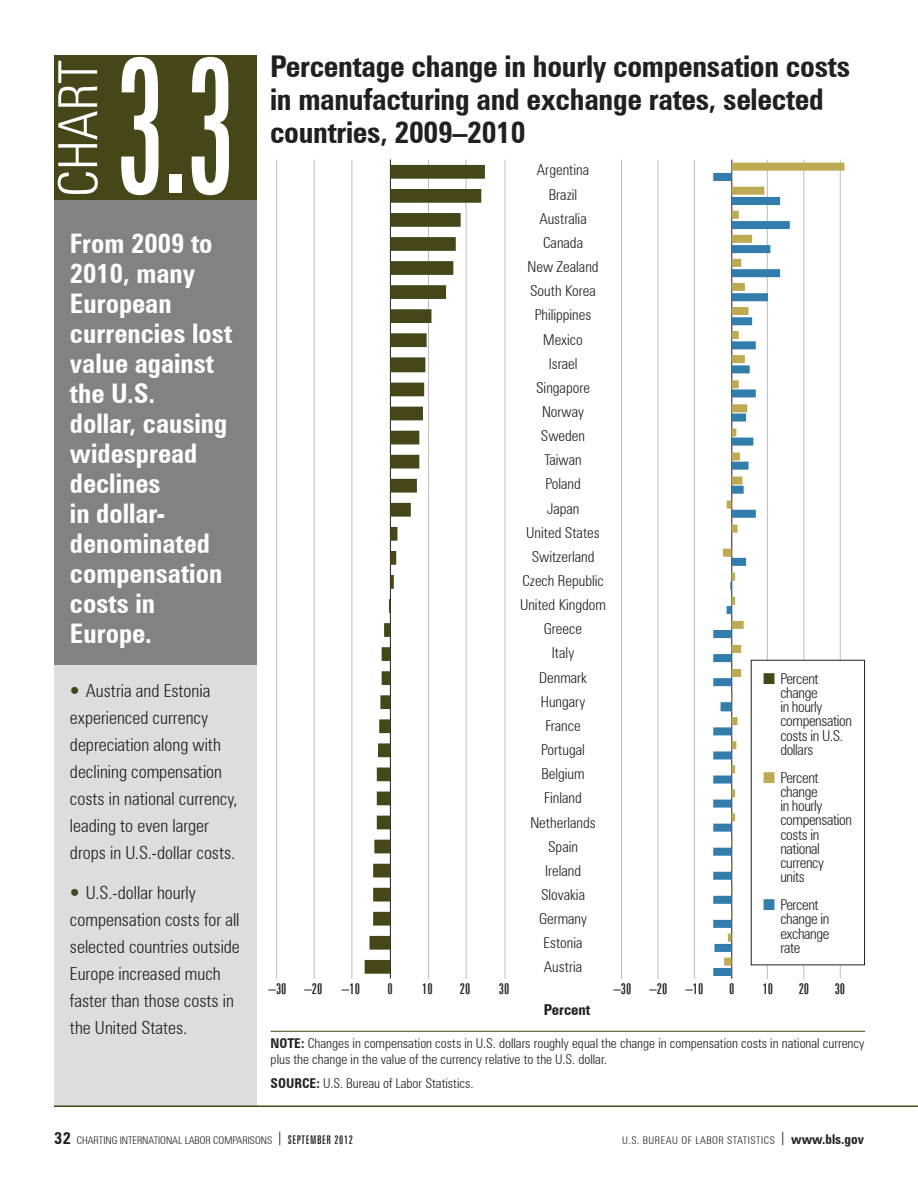
<style>
.page{position:relative;width:918px;height:1188px;background:#fff}
.page>*{position:absolute;margin:0;border:0;box-sizing:border-box;transform-origin:0 0}
.t1{font:extra-condensed 192px "Zurich BT";color:#fff;scale:.75 1}
.t2{font:300 condensed 54px "Zurich BT";color:#fff}
.t3{font:700 condensed 30px/33px "Zurich BT";letter-spacing:-.01em;color:#231f20}
.t4{font:700 condensed 27px/30px "Zurich BT";color:#fff}
.t5{font:300 condensed 18px/27px "Zurich BT";color:#231f20}
.t6{font:300 condensed 15px "Zurich BT";color:#231f20}
.t7{font:300 condensed 15px/14.2px "Zurich BT";letter-spacing:-.025em;color:#231f20}
.Chart_text{font:extra-condensed 15px "Zurich BT";color:#231f20}
.Chart_text-2{font:700 condensed 15px "Zurich BT";color:#231f20}
.t8{font:300 condensed 13.5px/16.5px "Zurich BT";color:#231f20}
.t9{font:300 condensed 10.5px "Zurich BT";color:#231f20}
.t10{font:300 condensed 10.5px "Zurich BT";letter-spacing:.05em;color:#231f20}
.s1{font-weight:700}
.s2{font-weight:700;font-size:16.5px}
.s3{font-weight:400;font-stretch:extra-condensed;font-size:13.5px}
.s4{font-weight:400;font-stretch:extra-condensed;font-size:12px}
.s5{font-weight:700;font-size:13.5px}
</style>
<div class="page">
<div style="left:54px;top:200px;width:202px;height:907px;background:#dcdddf"></div>
<hr style="left:54px;top:1106px;width:864px;height:1px;background:#464619">
<hr style="left:731px;top:160px;width:1px;height:819px;background:#231f20">
<hr style="left:390px;top:160px;width:1px;height:819px;background:#231f20">
<div style="left:54px;top:200px;width:202px;height:465px;background:#808285"></div>
<div style="left:54px;top:55px;width:202px;height:145px;background:#464619"></div>
<hr style="left:271px;top:1031px;width:594px;height:1px;background:#464619">
<hr style="left:621px;top:160px;width:1px;height:819px;background:#bcbdc0">
<hr style="left:658px;top:160px;width:1px;height:819px;background:#bcbdc0">
<hr style="left:694px;top:160px;width:1px;height:819px;background:#bcbdc0">
<hr style="left:767px;top:160px;width:1px;height:819px;background:#bcbdc0">
<hr style="left:803px;top:160px;width:1px;height:819px;background:#bcbdc0">
<hr style="left:840px;top:160px;width:1px;height:819px;background:#bcbdc0">
<svg style="left:723px;top:163px;width:121px;height:803px"></svg>
<svg style="left:713px;top:173px;width:77px;height:803px"></svg>
<hr style="left:276px;top:160px;width:1px;height:819px;background:#bcbdc0">
<hr style="left:314px;top:160px;width:1px;height:819px;background:#bcbdc0">
<hr style="left:352px;top:160px;width:1px;height:819px;background:#bcbdc0">
<hr style="left:428px;top:160px;width:1px;height:819px;background:#bcbdc0">
<hr style="left:466px;top:160px;width:1px;height:819px;background:#bcbdc0">
<hr style="left:505px;top:160px;width:1px;height:819px;background:#bcbdc0">
<svg style="left:365px;top:165px;width:120px;height:809px"></svg>
<div style="left:751px;top:660px;width:114px;height:305px;background:#fff"></div>
<div style="left:751px;top:660px;width:114px;height:305px;border:1px solid #231f20"></div>
<p class="t2" style="left:45px;top:197px;width:138px;rotate:-90deg">CHART</p>
<p class="t1" style="left:115px;top:16px;width:163px">3.3</p>
<p class="t4" style="left:70px;top:228px;width:164px">From 2009 to<br>2010, many<br>European currencies lost value against the U.S.<br>dollar, causing widespread declines<br>in dollar&shy;denominated compensation costs in<br>Europe.</p>
<p class="t5" style="left:70px;top:676px;width:169px;text-indent:16px">Austria and Estonia experienced currency depreciation along with declining compensation costs in national currency, leading to even larger drops in U.S.-dollar costs.</p>
<p class="t5" style="left:70px;top:879px;width:171px;text-indent:16px">U.S.-dollar hourly compensation costs for all selected countries outside<br>Europe increased much faster than those costs in the United States.</p>
<p class="t3" style="left:270px;top:49px;width:582px">Percentage change in hourly compensation costs in manufacturing and exchange rates, selected countries, 2009–2010</p>
<p class="t6" style="left:537px;top:161px;width:54px">Argentina</p>
<p class="t6" style="left:549px;top:185px;width:30px">Brazil</p>
<p class="t6" style="left:539px;top:209px;width:49px">Australia</p>
<p class="t6" style="left:543px;top:234px;width:42px">Canada</p>
<p class="t6" style="left:528px;top:258px;width:73px">New Zealand</p>
<p class="t6" style="left:530px;top:282px;width:67px">South Korea</p>
<p class="t6" style="left:535px;top:306px;width:58px">Philippines</p>
<p class="t6" style="left:543px;top:330px;width:41px">Mexico</p>
<p class="t6" style="left:549px;top:354px;width:30px">Israel</p>
<p class="t6" style="left:536px;top:378px;width:55px">Singapore</p>
<p class="t6" style="left:542px;top:403px;width:43px">Norway</p>
<p class="t6" style="left:541px;top:427px;width:46px">Sweden</p>
<p class="t6" style="left:544px;top:451px;width:39px">Taiwan</p>
<p class="t6" style="left:545px;top:475px;width:37px">Poland</p>
<p class="t6" style="left:547px;top:499px;width:34px">Japan</p>
<p class="t6" style="left:526px;top:523px;width:75px">United States</p>
<p class="t6" style="left:532px;top:547px;width:64px">Switzerland</p>
<p class="t6" style="left:522px;top:572px;width:83px">Czech Republic</p>
<p class="t6" style="left:520px;top:596px;width:87px">United Kingdom</p>
<p class="t6" style="left:544px;top:620px;width:40px">Greece</p>
<p class="t6" style="left:552px;top:644px;width:24px">Italy</p>
<p class="t6" style="left:539px;top:668px;width:49px">Denmark</p>
<p class="t6" style="left:541px;top:692px;width:46px">Hungary</p>
<p class="t6" style="left:545px;top:717px;width:37px">France</p>
<p class="t6" style="left:541px;top:741px;width:45px">Portugal</p>
<p class="t6" style="left:541px;top:765px;width:45px">Belgium</p>
<p class="t6" style="left:544px;top:789px;width:39px">Finland</p>
<p class="t6" style="left:530px;top:813px;width:67px">Netherlands</p>
<p class="t6" style="left:548px;top:837px;width:31px">Spain</p>
<p class="t6" style="left:545px;top:861px;width:38px">Ireland</p>
<p class="t6" style="left:541px;top:886px;width:46px">Slovakia</p>
<p class="t6" style="left:539px;top:910px;width:49px">Germany</p>
<p class="t6" style="left:544px;top:934px;width:40px">Estonia</p>
<p class="t6" style="left:544px;top:958px;width:40px">Austria</p>
<p class="t7" style="left:780px;top:671px;width:73px">Percent change<br>in hourly compensation costs in U.S. dollars</p>
<p class="t7" style="left:780px;top:770px;width:73px">Percent change<br>in hourly compensation costs in national currency units</p>
<p class="t7" style="left:780px;top:898px;width:51px">Percent change in exchange rate</p>
<p class="Chart_text" style="left:268px;top:981px;width:56px">–30 –20</p>
<p class="Chart_text" style="left:342px;top:981px;width:20px">–10</p>
<p class="Chart_text" style="left:387px;top:981px;width:7px">0</p>
<p class="Chart_text" style="left:422px;top:981px;width:12px">10</p>
<p class="Chart_text" style="left:460px;top:981px;width:12px">20</p>
<p class="Chart_text" style="left:499px;top:981px;width:12px">30</p>
<p class="Chart_text" style="left:613px;top:981px;width:92px">–30 –20 –10</p>
<p class="Chart_text" style="left:729px;top:981px;width:7px">0</p>
<p class="Chart_text" style="left:763px;top:981px;width:12px">10</p>
<p class="Chart_text" style="left:799px;top:981px;width:12px">20</p>
<p class="Chart_text" style="left:835px;top:981px;width:12px">30</p>
<p class="Chart_text-2" style="left:544px;top:1000px;width:48px">Percent</p>
<p class="t8" style="left:271px;top:1035px;width:595px"><span class="s1">NOTE:</span> Changes in compensation costs in U.S. dollars roughly equal the change in compensation costs in national currency plus the change in the value of the currency relative to the U.S. dollar.</p>
<p class="t8" style="left:271px;top:1074px;width:204px"><span class="s1">SOURCE:</span> U.S. Bureau of Labor Statistics.</p>
<p class="t9" style="left:54px;top:1133px;width:301px"><span class="s2">32</span> CHARTING INTERNATIONAL LABOR COMPARISONS <span class="s3">|</span> <span class="s4">SEPTEMBER 2012</span></p>
<p class="t10" style="left:622px;top:1133px;width:243px">U.S. BUREAU OF LABOR STATISTICS <span class="s3">|</span> <span class="s5">www.bls.gov</span></p>
</div>
